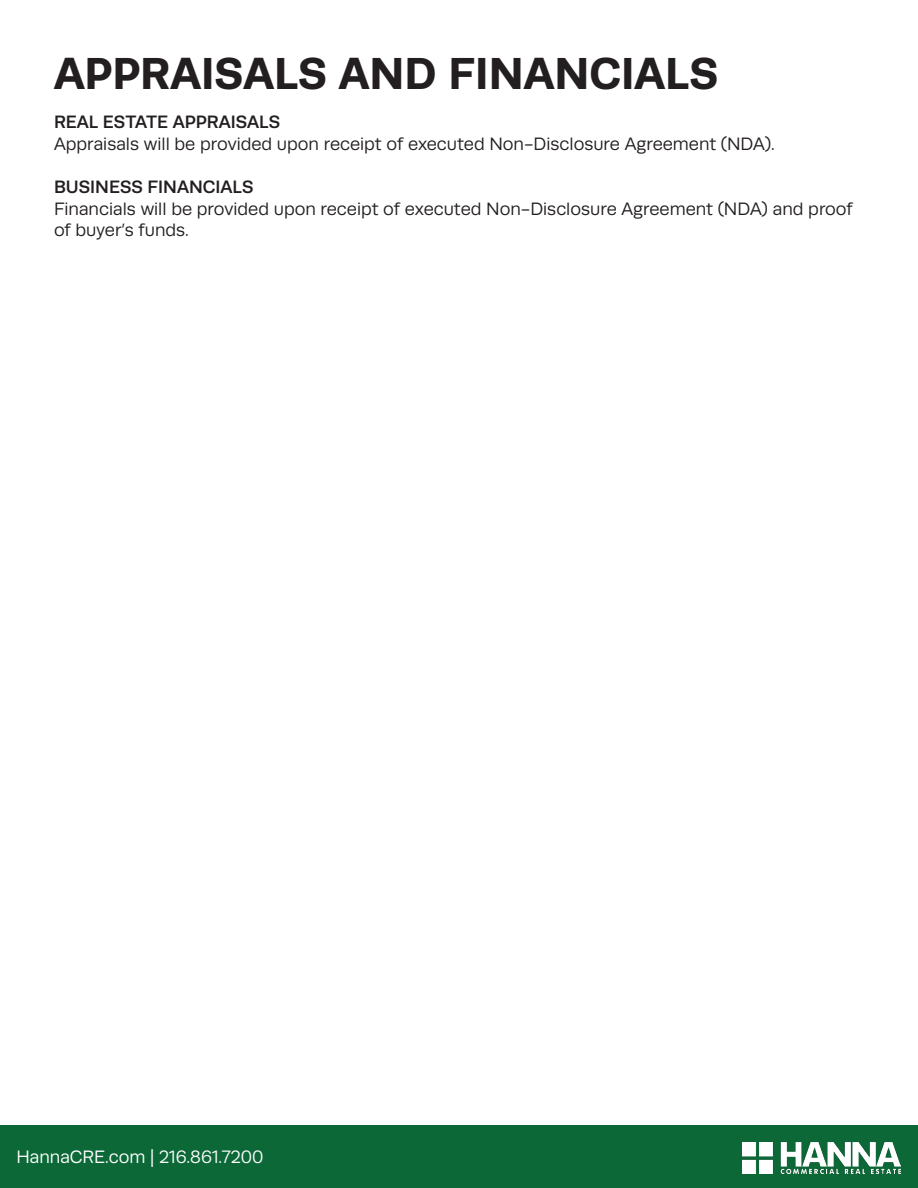
<style>
.page{position:relative;width:918px;height:1188px;background:#fff}
.page>*{position:absolute;margin:0;border:0;box-sizing:border-box;transform-origin:0 0}
.t1{font:700 45px "Runda";color:#231f20}
.t2{font:18px/21.6px "Runda";color:#231f20}
.t3{font:500 18px "Runda";color:#231f20}
.t4{font:18px "Runda";color:#fff}
</style>
<div class="page">
<div style="left:0;top:1125px;width:918px;height:63px;background:#0c6937"></div>
<img style="left:743px;top:1142px;width:158px;height:31px">
<p class="t1" style="left:54px;top:47px;width:666px">APPRAISALS AND FINANCIALS</p>
<p class="t3" style="left:54px;top:112px;width:228px">REAL ESTATE APPRAISALS</p>
<p class="t2" style="left:54px;top:133px;width:722px">Appraisals will be provided upon receipt of executed Non-Disclosure Agreement (NDA).</p>
<p class="t3" style="left:54px;top:177px;width:201px">BUSINESS FINANCIALS</p>
<p class="t2" style="left:54px;top:198px;width:800px">Financials will be provided upon receipt of executed Non-Disclosure Agreement (NDA) and proof of buyer’s funds.</p>
<p class="t4" style="left:16px;top:1147px;width:249px">HannaCRE.com | 216.861.7200</p>
</div>
